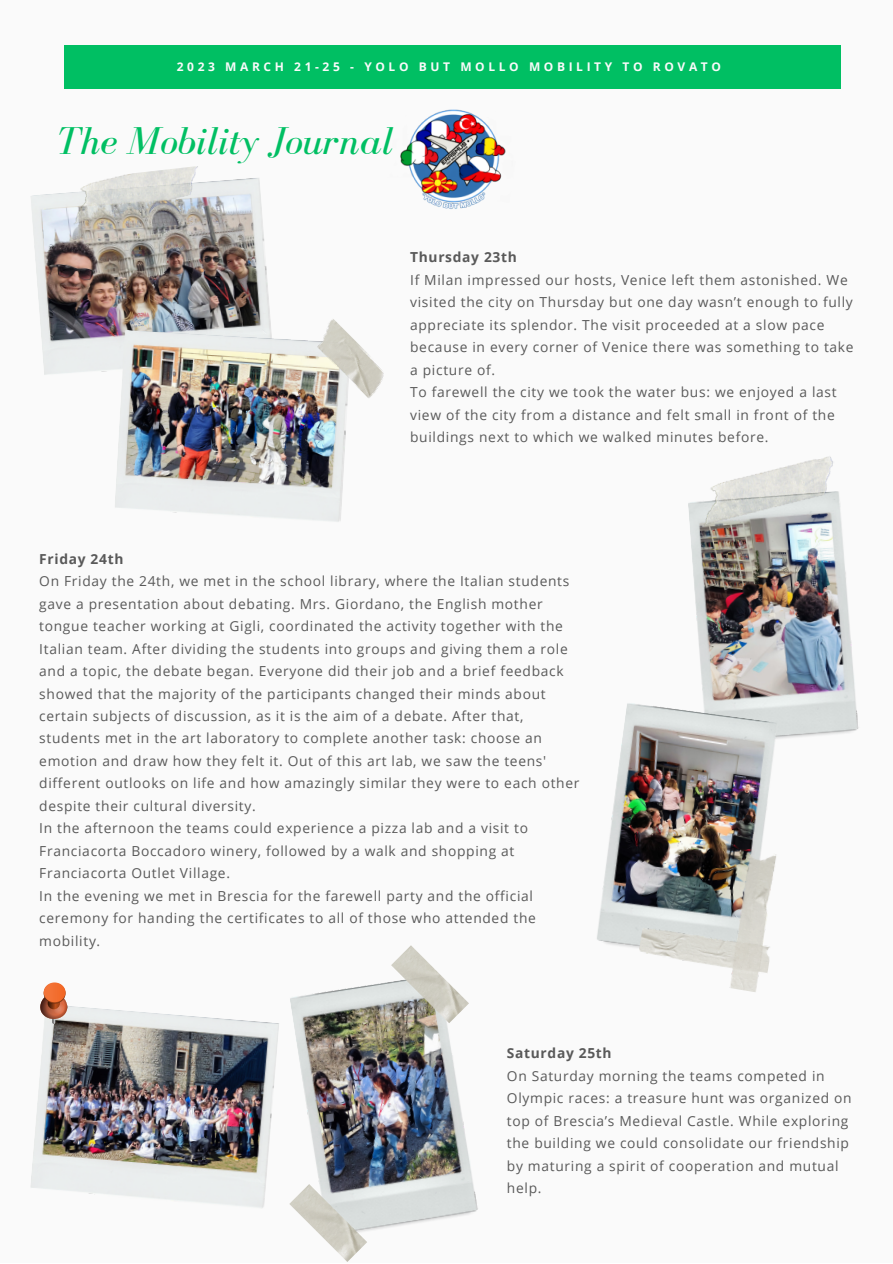
<style>
.page{position:relative;width:893px;height:1264px;background:#fff}
.page>*{position:absolute;margin:0;border:0;box-sizing:border-box;transform-origin:0 0}
.t1{font:italic 39.9px "Bodoni FLF";color:#00bf63}
.t2{font:13.8px/22.5px "Open Sans";letter-spacing:.05em;color:#595959}
.t3{font:700 13.8px "Open Sans";letter-spacing:.05em;color:#595959}
.t4{font:700 12px "Open Sans";letter-spacing:.3em;color:#fafafa}
</style>
<div class="page">
<div style="left:0;top:0;width:892px;height:1262px;background:#fafafa"></div>
<div style="left:64px;top:45px;width:776px;height:44px;background:#00bf63"></div>
<img style="left:400px;top:109px;width:106px;height:100px">
<img style="left:688px;top:502px;width:171px;height:236px">
<img style="left:597px;top:702px;width:184px;height:246px">
<img style="left:696px;top:456px;width:144px;height:73px">
<img style="left:290px;top:982px;width:188px;height:249px">
<img style="left:391px;top:945px;width:78px;height:78px">
<img style="left:31px;top:178px;width:240px;height:197px">
<img style="left:114px;top:330px;width:234px;height:192px">
<img style="left:69px;top:166px;width:136px;height:61px">
<img style="left:311px;top:319px;width:73px;height:80px">
<img style="left:635px;top:833px;width:146px;height:159px">
<img style="left:31px;top:1005px;width:248px;height:203px">
<img style="left:289px;top:1183px;width:78px;height:78px">
<hr style="left:52px;top:999px;width:3px;height:24px;background:#bfbfbf;border-radius:2px;opacity:.4">
<svg style="left:40px;top:982px;width:27px;height:38px"></svg>
<p class="t4" style="left:177px;top:58px;width:545px">2023 MARCH 21-25 - YOLO BUT MOLLO MOBILITY TO ROVATO</p>
<p class="t1" style="left:57px;top:119px;width:337px">The Mobility Journal</p>
<p class="t3" style="left:410px;top:247px;width:108px">Thursday 23th</p>
<p class="t2" style="left:410px;top:268px;width:445px">If Milan impressed our hosts, Venice left them astonished. We visited the city on Thursday but one day wasn’t enough to fully appreciate its splendor. The visit proceeded at a slow pace because in every corner of Venice there was something to take a picture of.</p>
<p class="t2" style="left:410px;top:380px;width:428px">To farewell the city we took the water bus: we enjoyed a last view of the city from a distance and felt small in front of the buildings next to which we walked minutes before.</p>
<p class="t3" style="left:39px;top:549px;width:86px">Friday 24th</p>
<p class="t2" style="left:39px;top:569px;width:541px">On Friday the 24th, we met in the school library, where the Italian students gave a presentation about debating. Mrs. Giordano, the English mother tongue teacher working at Gigli, coordinated the activity together with the Italian team. After dividing the students into groups and giving them a role and a topic, the debate began. Everyone did their job and a brief feedback showed that the majority of the participants changed their minds about certain subjects of discussion, as it is the aim of a debate. After that, students met in the art laboratory to complete another task: choose an emotion and draw how they felt it. Out of this art lab, we saw the teens' different outlooks on life and how amazingly similar they were to each other despite their cultural diversity.</p>
<p class="t2" style="left:39px;top:816px;width:490px">In the afternoon the teams could experience a pizza lab and a visit to<br>Franciacorta Boccadoro winery, followed by a walk and shopping at<br>Franciacorta Outlet Village.</p>
<p class="t2" style="left:39px;top:884px;width:498px">In the evening we met in Brescia for the farewell party and the official ceremony for handing the certificates to all of those who attended the mobility.</p>
<p class="t3" style="left:507px;top:1043px;width:106px">Saturday 25th</p>
<p class="t2" style="left:507px;top:1064px;width:346px">On Saturday morning the teams competed in Olympic races: a treasure hunt was organized on top of Brescia’s Medieval Castle. While exploring the building we could consolidate our friendship by maturing a spirit of cooperation and mutual help.</p>
</div>
